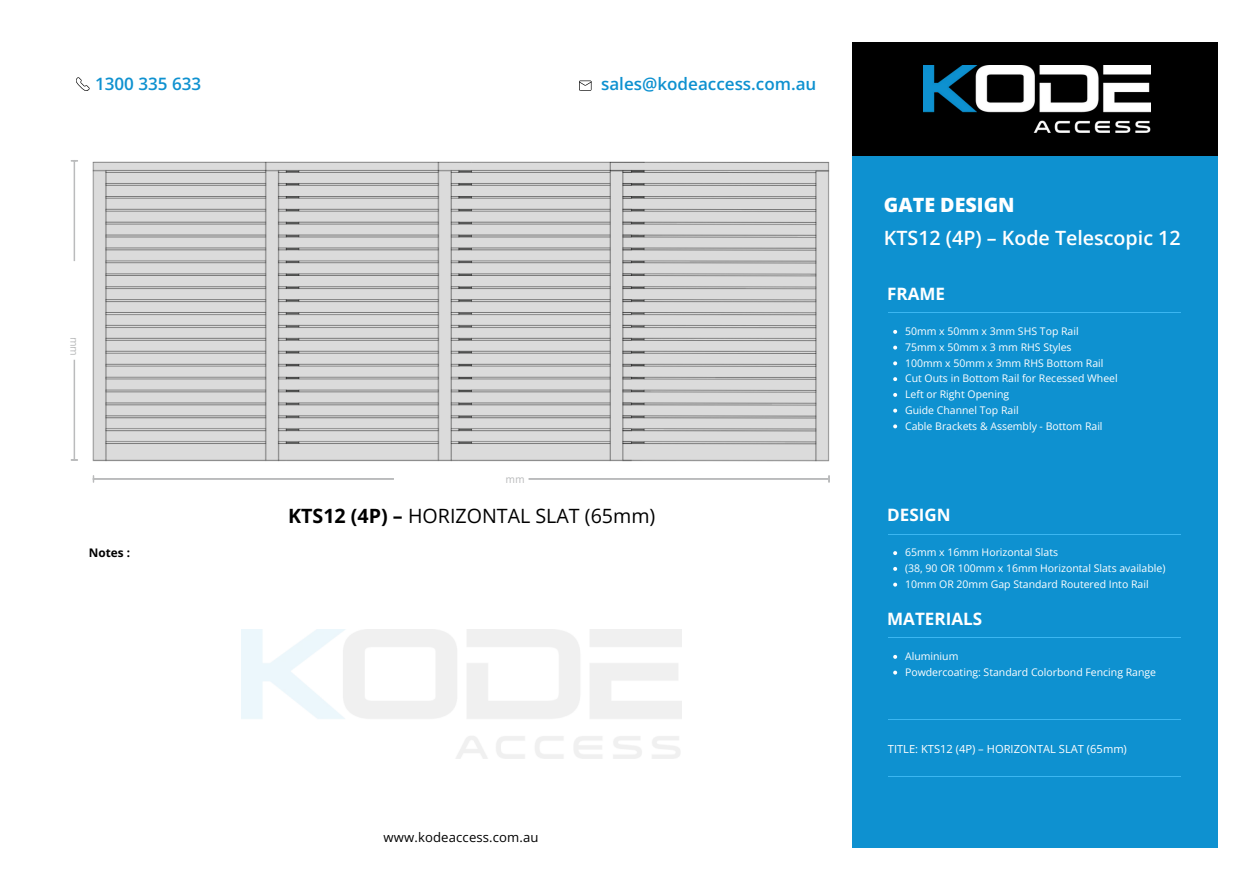
<style>
.page{position:relative;width:1260px;height:889px;background:#fff}
.page>*{position:absolute;margin:0;border:0;box-sizing:border-box;transform-origin:0 0}
.t1{font:600 19.69px/33.4px "Open Sans";color:#fff}
.t2{font:19.69px "Open Sans";color:#000}
.t3{font:600 17.06px "Open Sans";color:#0e91d0}
.t4{font:700 17.06px "Open Sans";color:#fff}
.t5{font:13.12px "Open Sans";letter-spacing:.01em;color:#000}
.t6{font:700 11.81px "Open Sans";color:#000}
.t7{font:11.2px "Open Sans";color:#fff}
.t8{font:10.5px "Open Sans";color:#fff}
.t9{font:10.5px "Canva Sans";color:#babbbc}
.s1{font-weight:700}
.s2{font-weight:800}
</style>
<div class="page">
<div style="left:853px;top:42px;width:365px;height:806px;background:#0e91d0"></div>
<div style="left:852px;top:42px;width:365px;height:113px;background:#000"></div>
<img style="left:924px;top:65px;width:227px;height:67px">
<svg style="left:76px;top:77px;width:14px;height:14px"></svg>
<svg style="left:579px;top:80px;width:13px;height:11px"></svg>
<hr style="left:889px;top:312px;width:292px;height:1px;background:#3bb6f1">
<hr style="left:889px;top:534px;width:292px;height:1px;background:#3bb6f1">
<hr style="left:889px;top:637px;width:292px;height:1px;background:#3bb6f1">
<hr style="left:889px;top:719px;width:292px;height:1px;background:#3bb6f1">
<hr style="left:889px;top:776px;width:292px;height:1px;background:#3bb6f1">
<svg style="left:893px;top:551px;width:4px;height:4px"></svg>
<svg style="left:893px;top:567px;width:4px;height:4px"></svg>
<svg style="left:893px;top:582px;width:4px;height:4px"></svg>
<svg style="left:893px;top:330px;width:4px;height:4px"></svg>
<svg style="left:893px;top:345px;width:4px;height:4px"></svg>
<svg style="left:893px;top:361px;width:4px;height:4px"></svg>
<svg style="left:893px;top:377px;width:4px;height:4px"></svg>
<svg style="left:893px;top:393px;width:4px;height:4px"></svg>
<svg style="left:893px;top:408px;width:4px;height:4px"></svg>
<svg style="left:893px;top:424px;width:4px;height:4px"></svg>
<svg style="left:893px;top:655px;width:4px;height:4px"></svg>
<svg style="left:893px;top:670px;width:4px;height:4px"></svg>
<img style="left:92px;top:161px;width:738px;height:322px">
<hr style="left:94px;top:478px;width:735px;height:2px;background:#babbbc">
<hr style="left:73px;top:161px;width:2px;height:298px;background:#babbbc">
<svg style="left:71px;top:459px;width:6px;height:2px"></svg>
<h2 class="t3" style="left:95px;top:72px;width:108px">1300 335 633</h2>
<h6 class="t3" style="left:601px;top:72px;width:217px">sales@kodeaccess.com.au</h6>
<p class="t9" style="left:82px;top:337px;width:21px;rotate:90deg">mm</p>
<p class="t6" style="left:89px;top:544px;width:43px">Notes :</p>
<p class="t9" style="left:506px;top:471px;width:21px">mm</p>
<h3 class="t2" style="left:288px;top:502px;width:369px"><span class="s1">KTS12 (4P) –</span> HORIZONTAL SLAT (65mm)</h3>
<h5 class="t5" style="left:384px;top:827px;width:157px">www.kodeaccess.com.au</h5>
<p class="t1" style="left:884px;top:187px;width:298px"><span class="s2">GATE DESIGN<br></span>KTS12 (4P) – Kode Telescopic 12</p>
<p class="t4" style="left:887px;top:281px;width:59px">FRAME</p>
<p class="t8" style="left:905px;top:324px;width:175px">50mm x 50mm x 3mm SHS Top Rail</p>
<p class="t8" style="left:905px;top:340px;width:168px">75mm x 50mm x 3 mm RHS Styles</p>
<p class="t8" style="left:905px;top:355px;width:200px">100mm x 50mm x 3mm RHS Bottom Rail</p>
<h3 class="t8" style="left:905px;top:371px;width:214px">Cut Outs in Bottom Rail for Recessed Wheel</h3>
<p class="t8" style="left:905px;top:387px;width:106px">Left or Right Opening</p>
<p class="t8" style="left:905px;top:403px;width:115px">Guide Channel Top Rail</p>
<p class="t8" style="left:905px;top:418px;width:199px">Cable Brackets &amp; Assembly - Bottom Rail</p>
<p class="t4" style="left:887px;top:503px;width:65px">DESIGN</p>
<p class="t8" style="left:905px;top:545px;width:155px">65mm x 16mm Horizontal Slats</p>
<p class="t8" style="left:905px;top:561px;width:262px">(38, 90 OR 100mm x 16mm Horizontal Slats available)</p>
<p class="t8" style="left:905px;top:576px;width:245px">10mm OR 20mm Gap Standard Routered Into Rail</p>
<h1 class="t4" style="left:887px;top:606px;width:96px">MATERIALS</h1>
<h3 class="t8" style="left:905px;top:649px;width:55px">Aluminium</h3>
<p class="t8" style="left:905px;top:664px;width:252px">Powdercoating: Standard Colorbond Fencing Range</p>
<p class="t7" style="left:888px;top:741px;width:241px">TITLE: KTS12 (4P) – HORIZONTAL SLAT (65mm)</p>
</div>
